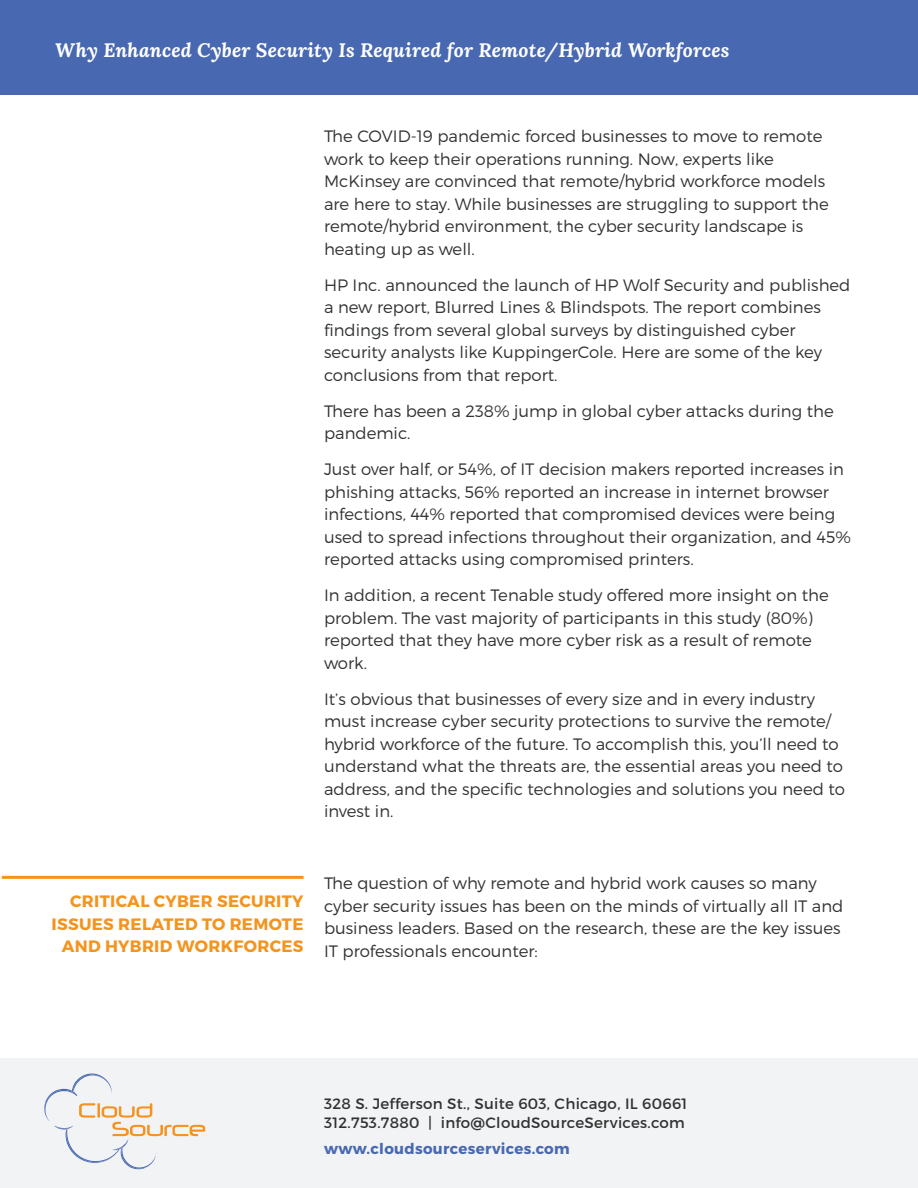
<style>
.page{position:relative;width:918px;height:1188px;background:#fff}
.page>*{position:absolute;margin:0;border:0;box-sizing:border-box;transform-origin:0 0}
.t1{font:italic 700 19.5px "Lora";letter-spacing:.01em;color:#fff}
.t2{font:300 16.5px/22.5px "Montserrat";color:#313232}
.t3{font:700 16.5px/22.5px "Montserrat";letter-spacing:.02em;color:#f3941e;text-align:right}
.t4{font:15px/19.5px "Montserrat";letter-spacing:.02em;color:#313232}
.t5{font:700 15px "Montserrat";letter-spacing:.02em;color:#4869b2}
</style>
<div class="page">
<div style="left:0;top:0;width:918px;height:94px;background:#4869b2"></div>
<div style="left:0;top:1058px;width:918px;height:130px;background:#f2f3f4"></div>
<svg style="left:44px;top:1074px;width:161px;height:95px"></svg>
<hr style="left:2px;top:876px;width:302px;height:3px;background:#f3941e">
<p class="t1" style="left:55px;top:37px;width:676px">Why Enhanced Cyber Security Is Required for Remote/Hybrid Workforces</p>
<p class="t2" style="left:324px;top:125px;width:506px">The COVID-19 pandemic forced businesses to move to remote work to keep their operations running. Now, experts like McKinsey are convinced that remote/hybrid workforce models are here to stay. While businesses are struggling to support the remote/hybrid environment, the cyber security landscape is heating up as well.</p>
<p class="t2" style="left:324px;top:273px;width:528px">HP Inc. announced the launch of HP Wolf Security and published a new report, Blurred Lines &amp; Blindspots. The report combines findings from several global surveys by distinguished cyber security analysts like KuppingerCole. Here are some of the key conclusions from that report.</p>
<p class="t2" style="left:324px;top:399px;width:511px">There has been a 238% jump in global cyber attacks during the pandemic.</p>
<p class="t2" style="left:324px;top:458px;width:528px">Just over half, or 54%, of IT decision makers reported increases in phishing attacks, 56% reported an increase in internet browser infections, 44% reported that compromised devices were being used to spread infections throughout their organization, and 45% reported attacks using compromised printers.</p>
<p class="t2" style="left:324px;top:584px;width:506px">In addition, a recent Tenable study offered more insight on the problem. The vast majority of participants in this study (80%) reported that they have more cyber risk as a result of remote work.</p>
<p class="t2" style="left:324px;top:687px;width:522px">It’s obvious that businesses of every size and in every industry must increase cyber security protections to survive the remote/ hybrid workforce of the future. To accomplish this, you’ll need to understand what the threats are, the essential areas you need to address, and the specific technologies and solutions you need to invest in.</p>
<p class="t3" style="left:52px;top:890px;width:253px">CRITICAL CYBER SECURITY<br>ISSUES RELATED TO REMOTE<br>AND HYBRID WORKFORCES</p>
<p class="t2" style="left:324px;top:872px;width:521px">The question of why remote and hybrid work causes so many cyber security issues has been on the minds of virtually all IT and business leaders. Based on the research, these are the key issues IT professionals encounter:</p>
<p class="t4" style="left:324px;top:1094px;width:365px">328 S. Jefferson St., Suite 603, Chicago, IL 60661<br>312.753.7880 | info@CloudSourceServices.com</p>
<p class="t5" style="left:324px;top:1140px;width:247px">www.cloudsourceservices.com</p>
</div>
